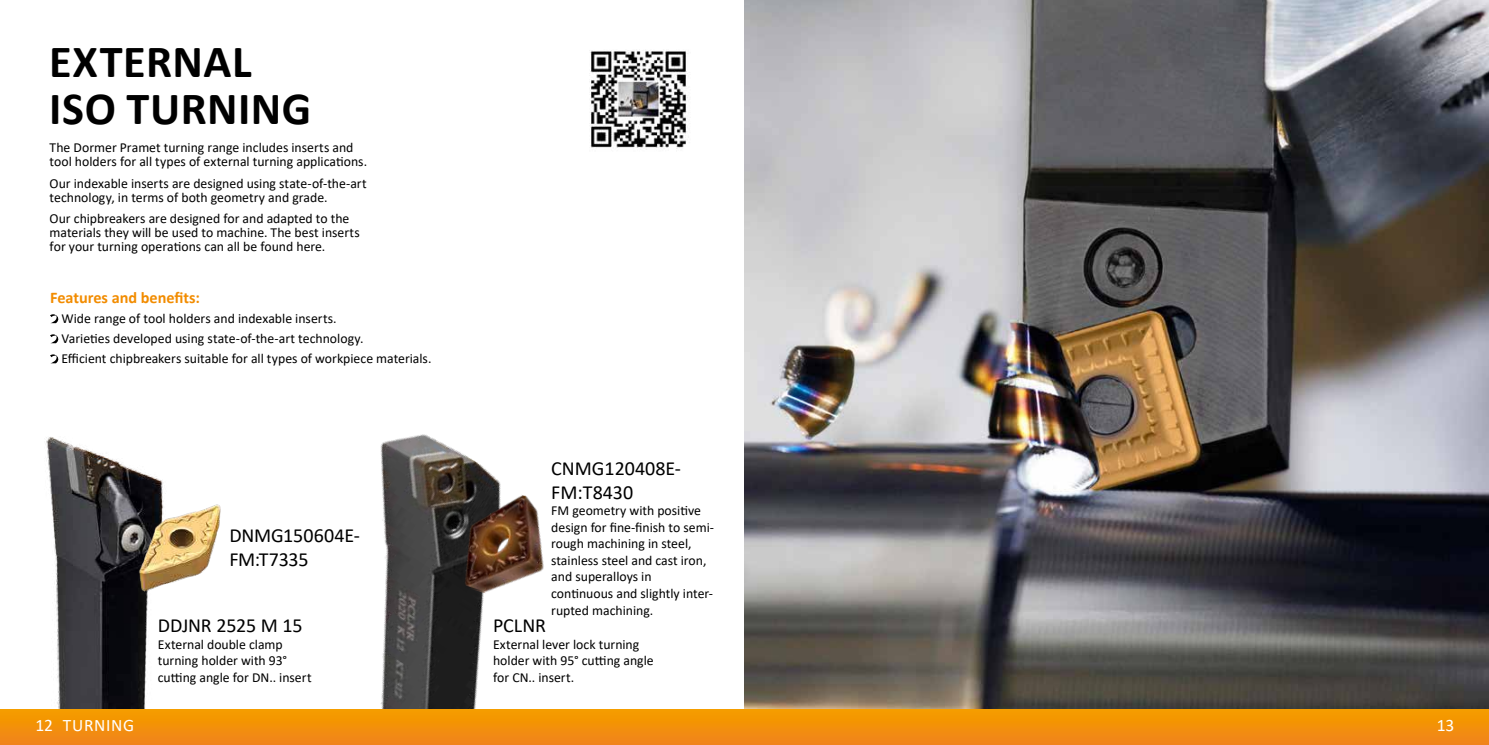
<style>
.page{position:relative;width:1489px;height:745px;background:#fff}
.page>*{position:absolute;margin:0;border:0;box-sizing:border-box;transform-origin:0 0}
.t1{font:700 46.25px/46.2px "Calibri";letter-spacing:.01em;color:#000}
.t2{font:20px/24px "Calibri";letter-spacing:-.005em;color:#000}
.t3{font:17.5px "Calibri";letter-spacing:.04em;color:#fff}
.t4{font:700 16.25px "Calibri";letter-spacing:-.005em;color:#f28c00}
.t5{font:13.75px/16.5px "Calibri";color:#000}
</style>
<div class="page">
<img style="left:590px;top:50px;width:99px;height:100px">
<img style="left:744px;top:0;width:744px;height:709px">
<img style="left:45px;top:437px;width:118px;height:272px">
<img style="left:135px;top:501px;width:72px;height:91px">
<svg style="left:50px;top:314px;width:8px;height:9px"></svg>
<svg style="left:50px;top:334px;width:8px;height:9px"></svg>
<svg style="left:50px;top:354px;width:8px;height:9px"></svg>
<img style="left:207px;top:434px;width:293px;height:275px">
<img style="left:450px;top:482px;width:94px;height:127px">
<svg style="left:0;top:709px;width:1488px;height:35px;background:#f2900a"></svg>
<h1 class="t1" style="left:49px;top:38px;width:264px">EXTERNAL<br>ISO TURNING</h1>
<p class="t5" style="left:50px;top:140px;width:319px;line-height:14px">The Dormer Pramet turning range includes inserts and tool holders for all types of external turning applications.</p>
<p class="t5" style="left:50px;top:175px;width:319px;line-height:14px">Our indexable inserts are designed using state-of-the-art technology, in terms of both geometry and grade.</p>
<p class="t5" style="left:50px;top:210px;width:311px;line-height:14px">Our chipbreakers are designed for and adapted to the materials they will be used to machine. The best inserts for your turning operations can all be found here.</p>
<p class="t4" style="left:50px;top:286px;width:151px">Features and benefits:</p>
<p class="t5" style="left:61px;top:308px;width:371px;line-height:20px">Wide range of tool holders and indexable inserts.<br>Varieties developed using state-of-the-art technology.<br>Efficient chipbreakers suitable for all types of workpiece materials.</p>
<h2 class="t2" style="left:229px;top:522px;width:132px">DNMG150604E-<br>FM:T7335</h2>
<h2 class="t2" style="left:158px;top:612px;width:146px">DDJNR 2525 M 15</h2>
<p class="t5" style="left:158px;top:635px;width:155px">External double clamp turning holder with 93° cutting angle for DN.. insert</p>
<h2 class="t2" style="left:551px;top:455px;width:131px">CNMG120408E-<br>FM:T8430</h2>
<p class="t5" style="left:551px;top:502px;width:164px">FM geometry with positive design for fine-finish to semi&shy;rough machining in steel, stainless steel and cast iron, and superalloys in continuous and slightly inter&shy;rupted machining.</p>
<h2 class="t2" style="left:493px;top:612px;width:54px">PCLNR</h2>
<p class="t5" style="left:493px;top:635px;width:162px">External lever lock turning holder with 95° cutting angle for CN.. insert.</p>
<p class="t3" style="left:35px;top:712px;width:100px">12 TURNING</p>
<p class="t3" style="left:1436px;top:712px;width:19px">13</p>
</div>
